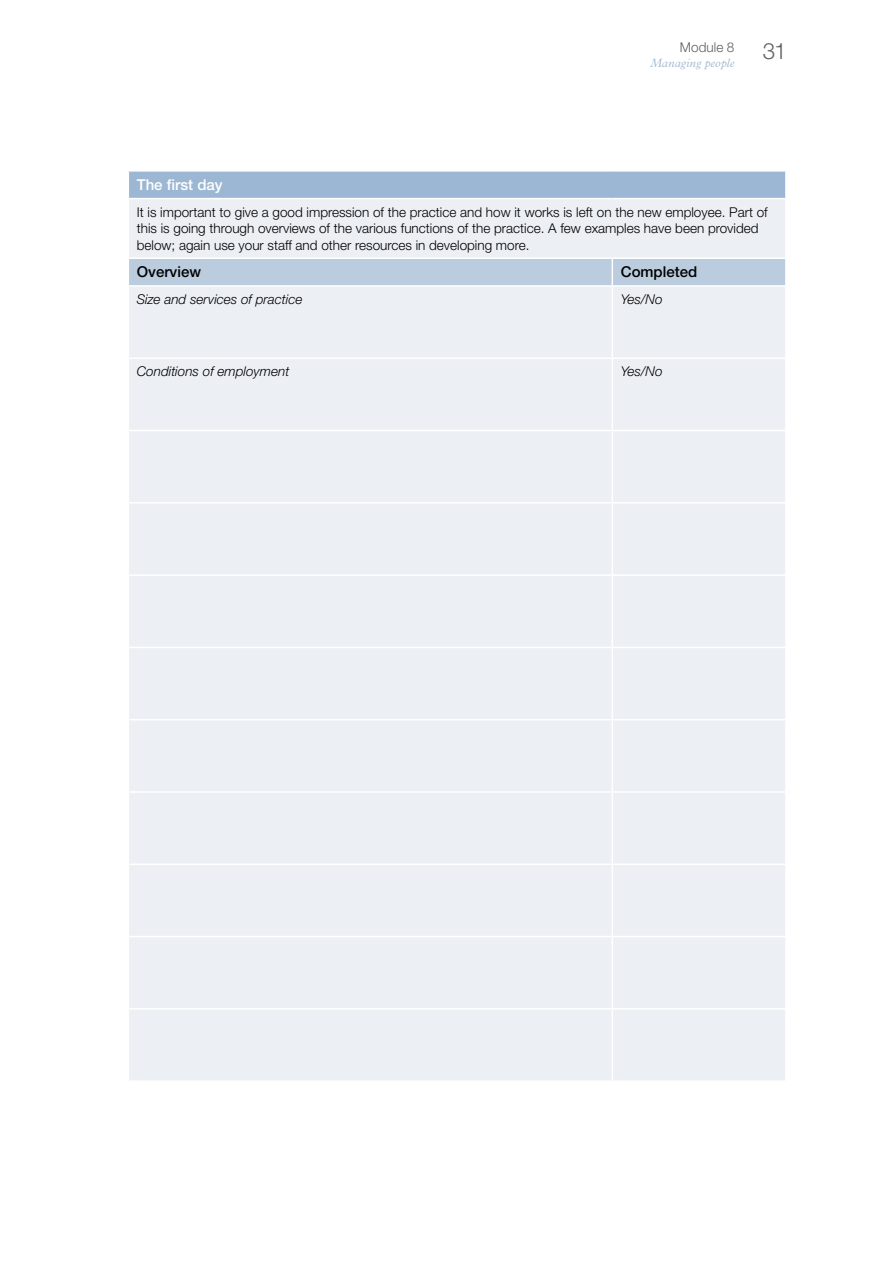
<style>
.page{position:relative;width:893px;height:1263px;background:#fff}
.page>*{position:absolute;margin:0;border:0;box-sizing:border-box;transform-origin:0 0}
.t1{font:300 22.5px "Helvetica Neue LT Std";color:#5f6062}
.t2{font:500 15px "Helvetica Neue LT Std";color:#000}
.t3{font:500 15px "Helvetica Neue LT Std";color:#fff}
.t4{font:300 13.5px/16.5px "Helvetica Neue LT Std";color:#000}
.t5{font:italic 300 13.5px "Helvetica Neue LT Std";color:#000}
.t6{font:300 13.5px "Helvetica Neue LT Std";letter-spacing:.005em;color:#5f6062}
.t7{font:italic 300 12px "Plantin MT Std";letter-spacing:.01em;color:#9cb7d3}
</style>
<div class="page">
<div style="left:128px;top:171px;width:658px;height:28px;background:#9cb7d3"></div>
<div style="left:129px;top:199px;width:656px;height:881px;background:#ecf0f5"></div>
<hr style="left:785px;top:172px;width:2px;height:26px;background:#fff">
<hr style="left:612px;top:287px;width:1px;height:70px;background:#fff">
<hr style="left:128px;top:357px;width:484px;height:2px;background:#fff">
<hr style="left:612px;top:357px;width:175px;height:2px;background:#fff">
<hr style="left:612px;top:359px;width:1px;height:71px;background:#fff">
<hr style="left:128px;top:430px;width:484px;height:1px;background:#fff">
<hr style="left:612px;top:430px;width:175px;height:1px;background:#fff">
<hr style="left:612px;top:431px;width:1px;height:71px;background:#fff">
<hr style="left:128px;top:502px;width:484px;height:2px;background:#fff">
<hr style="left:612px;top:502px;width:175px;height:2px;background:#fff">
<hr style="left:612px;top:504px;width:1px;height:70px;background:#fff">
<hr style="left:128px;top:574px;width:484px;height:2px;background:#fff">
<hr style="left:612px;top:574px;width:175px;height:2px;background:#fff">
<hr style="left:612px;top:576px;width:1px;height:71px;background:#fff">
<hr style="left:128px;top:647px;width:484px;height:1px;background:#fff">
<hr style="left:612px;top:647px;width:175px;height:1px;background:#fff">
<hr style="left:612px;top:648px;width:1px;height:71px;background:#fff">
<hr style="left:128px;top:719px;width:484px;height:1px;background:#fff">
<hr style="left:612px;top:719px;width:175px;height:1px;background:#fff">
<hr style="left:612px;top:720px;width:1px;height:71px;background:#fff">
<hr style="left:128px;top:791px;width:484px;height:2px;background:#fff">
<hr style="left:612px;top:791px;width:175px;height:2px;background:#fff">
<hr style="left:612px;top:793px;width:1px;height:70px;background:#fff">
<hr style="left:128px;top:863px;width:484px;height:2px;background:#fff">
<hr style="left:612px;top:863px;width:175px;height:2px;background:#fff">
<hr style="left:612px;top:865px;width:1px;height:71px;background:#fff">
<hr style="left:128px;top:936px;width:484px;height:1px;background:#fff">
<hr style="left:612px;top:936px;width:175px;height:1px;background:#fff">
<hr style="left:612px;top:937px;width:1px;height:71px;background:#fff">
<hr style="left:128px;top:1008px;width:484px;height:1px;background:#fff">
<hr style="left:612px;top:1008px;width:175px;height:1px;background:#fff">
<hr style="left:612px;top:1009px;width:1px;height:71px;background:#fff">
<hr style="left:128px;top:170px;width:484px;height:2px;background:#fff">
<svg style="left:128px;top:172px;width:1px;height:26px"></svg>
<hr style="left:612px;top:170px;width:175px;height:2px;background:#fff">
<hr style="left:128px;top:198px;width:484px;height:1px;background:#fff">
<hr style="left:612px;top:198px;width:175px;height:1px;background:#fff">
<hr style="left:128px;top:257px;width:484px;height:2px;background:#fff">
<hr style="left:612px;top:257px;width:175px;height:2px;background:#fff">
<div style="left:129px;top:258px;width:657px;height:27px;background:#bbccdf"></div>
<hr style="left:128px;top:285px;width:484px;height:2px;background:#fff">
<hr style="left:612px;top:285px;width:175px;height:2px;background:#fff">
<p class="t6" style="left:680px;top:39px;width:56px">Module 8</p>
<p class="t7" style="left:650px;top:56px;width:86px">Managing people</p>
<h1 class="t1" style="left:763px;top:37px;width:25px">31</h1>
<p class="t3" style="left:137px;top:176px;width:87px">The first day</p>
<p class="t4" style="left:137px;top:203px;width:632px">It is important to give a good impression of the practice and how it works is left on the new employee. Part of this is going through overviews of the various functions of the practice. A few examples have been provided below; again use your staff and other resources in developing more.</p>
<p class="t2" style="left:137px;top:263px;width:66px">Overview</p>
<p class="t2" style="left:621px;top:263px;width:78px">Completed</p>
<p class="t5" style="left:137px;top:291px;width:167px">Size and services of practice</p>
<p class="t5" style="left:621px;top:291px;width:43px">Yes/No</p>
<p class="t5" style="left:137px;top:363px;width:154px">Conditions of employment</p>
<p class="t5" style="left:621px;top:363px;width:43px">Yes/No</p>
</div>
